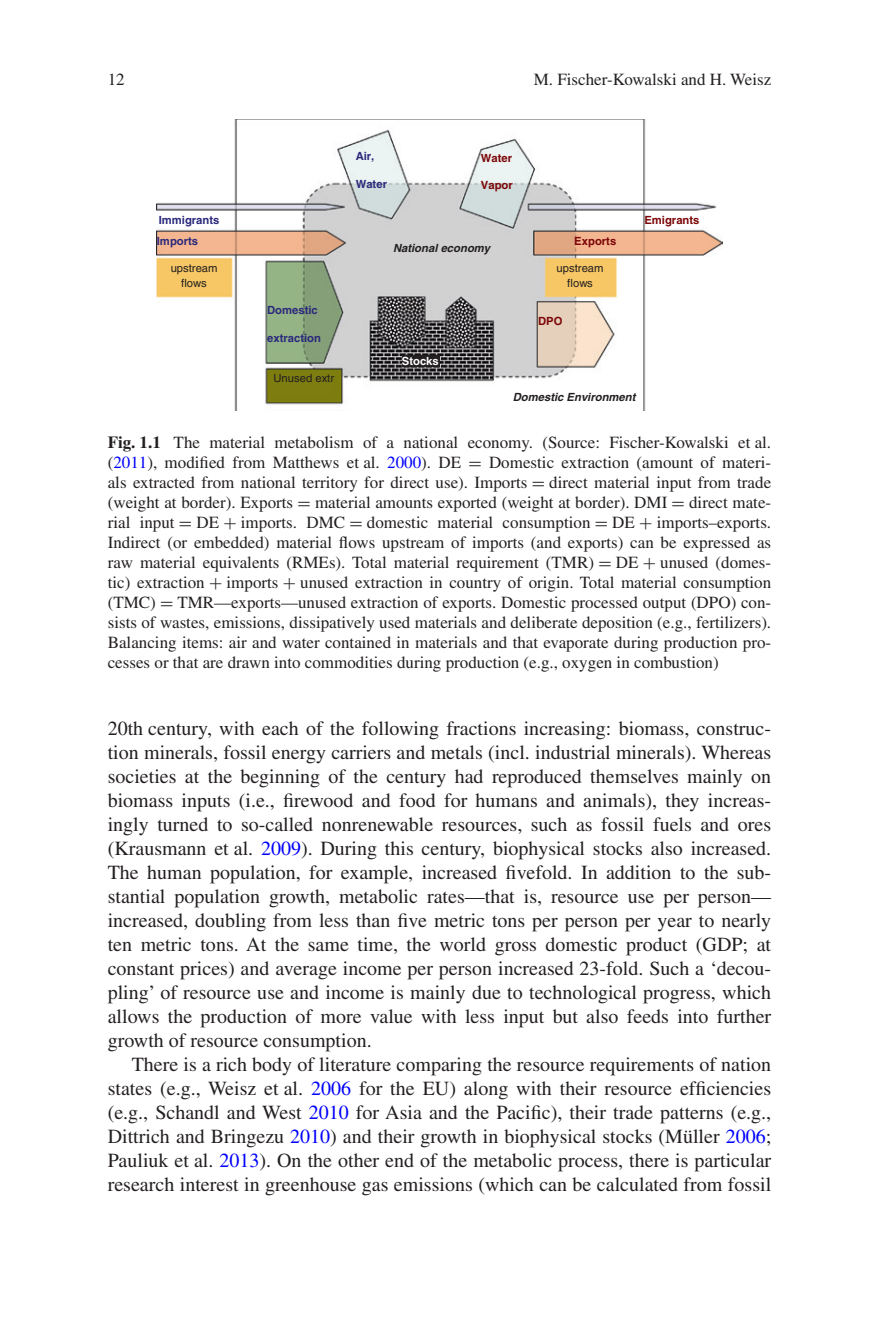
<style>
.page{position:relative;width:879px;height:1333px;background:#fff}
.page>*{position:absolute;margin:0;border:0;box-sizing:border-box;transform-origin:0 0}
.t1{font:20px/24px "Times";color:#231f20;text-align:justify}
.t2{font:17px/20px "Times";color:#231f20;text-align:justify}
.t3{font:700 11.2px "Helvetica";color:#2b297d}
.t4{font:11.2px/15px "Helvetica";color:#231f20;text-align:center}
.t5{font:italic 700 11.2px "Helvetica";color:#231f20}
.t6{font:700 11.2px "Helvetica";color:#7c0608}
.t7{font:700 11.2px "Helvetica";color:#fff}
.s1{font-weight:700}
.s2{color:#00f}
.s3{font-family:"MTSY"}
</style>
<div class="page">
<img style="left:156px;top:119px;width:566px;height:292px">
<div style="left:402px;top:355px;width:37px;height:12px;background:#231f20"></div>
<p class="t2" style="left:108px;top:69px;width:18px">12</p>
<p class="t2" style="left:534px;top:69px;width:239px">M. Fischer-Kowalski and H. Weisz</p>
<p class="t3" style="left:356px;top:149px;width:20px">Air,</p>
<p class="t3" style="left:356px;top:177px;width:33px">Water</p>
<p class="t6" style="left:481px;top:151px;width:33px">Water</p>
<p class="t6" style="left:481px;top:179px;width:33px">Vapor</p>
<p class="t3" style="left:159px;top:213px;width:62px">Immigrants</p>
<p class="t6" style="left:644px;top:213px;width:57px">Emigrants</p>
<p class="t3" style="left:157px;top:234px;width:43px">Imports</p>
<p class="t6" style="left:574px;top:234px;width:43px">Exports</p>
<p class="t5" style="left:393px;top:241px;width:99px">National economy</p>
<p class="t4" style="left:171px;top:260px;width:48px">upstream flows</p>
<p class="t4" style="left:556px;top:260px;width:48px">upstream flows</p>
<p class="t3" style="left:267px;top:303px;width:52px">Domestic</p>
<p class="t3" style="left:267px;top:331px;width:55px">extraction</p>
<p class="t4" style="left:273px;top:370px;width:62px">Unused extr</p>
<p class="t7" style="left:402px;top:354px;width:38px">Stocks</p>
<p class="t6" style="left:538px;top:314px;width:26px">DPO</p>
<p class="t5" style="left:513px;top:390px;width:124px">Domestic Environment</p>
<p class="t2" style="left:108px;top:432px;width:665px"><span class="s1">Fig. 1.1</span> The material metabolism of a national economy. (Source: Fischer-Kowalski et al. (<span class="s2">2011</span>), modified from Matthews et al. <span class="s2">2000</span>). DE <span class="s3">=</span> Domestic extraction (amount of materi&shy;als extracted from national territory for direct use). Imports <span class="s3">=</span> direct material input from trade (weight at border). Exports <span class="s3">=</span> material amounts exported (weight at border). DMI <span class="s3">=</span> direct mate&shy;rial input <span class="s3">=</span> DE <span class="s3">+</span> imports. DMC <span class="s3">=</span> domestic material consumption <span class="s3">=</span> DE <span class="s3">+</span> imports–exports.<br>Indirect (or embedded) material flows upstream of imports (and exports) can be expressed as raw material equivalents (RMEs). Total material requirement (TMR) <span class="s3">=</span> DE <span class="s3">+</span> unused (domes&shy;tic) extraction <span class="s3">+</span> imports <span class="s3">+</span> unused extraction in country of origin. Total material consumption (TMC) <span class="s3">=</span> TMR—exports—unused extraction of exports. Domestic processed output (DPO) con&shy;sists of wastes, emissions, dissipatively used materials and deliberate deposition (e.g., fertilizers).<br>Balancing items: air and water contained in materials and that evaporate during production pro&shy;cesses or that are drawn into commodities during production (e.g., oxygen in combustion)</p>
<p class="t1" style="left:108px;top:716px;width:665px">20th century, with each of the following fractions increasing: biomass, construc&shy;tion minerals, fossil energy carriers and metals (incl. industrial minerals). Whereas societies at the beginning of the century had reproduced themselves mainly on biomass inputs (i.e., firewood and food for humans and animals), they increas&shy;ingly turned to so-called nonrenewable resources, such as fossil fuels and ores (Krausmann et al. <span class="s2">2009</span>). During this century, biophysical stocks also increased.<br>The human population, for example, increased fivefold. In addition to the sub&shy;stantial population growth, metabolic rates—that is, resource use per person— increased, doubling from less than five metric tons per person per year to nearly ten metric tons. At the same time, the world gross domestic product (GDP; at constant prices) and average income per person increased 23-fold. Such a ‘decou&shy;pling’ of resource use and income is mainly due to technological progress, which allows the production of more value with less input but also feeds into further growth of resource consumption.</p>
<p class="t1" style="left:108px;top:1052px;width:665px;text-indent:24px">There is a rich body of literature comparing the resource requirements of nation states (e.g., Weisz et al. <span class="s2">2006</span> for the EU) along with their resource efficiencies (e.g., Schandl and West <span class="s2">2010</span> for Asia and the Pacific), their trade patterns (e.g., Dittrich and Bringezu <span class="s2">2010</span>) and their growth in biophysical stocks (Müller <span class="s2">2006</span>; Pauliuk et al. <span class="s2">2013</span>). On the other end of the metabolic process, there is particular research interest in greenhouse gas emissions (which can be calculated from fossil</p>
</div>
